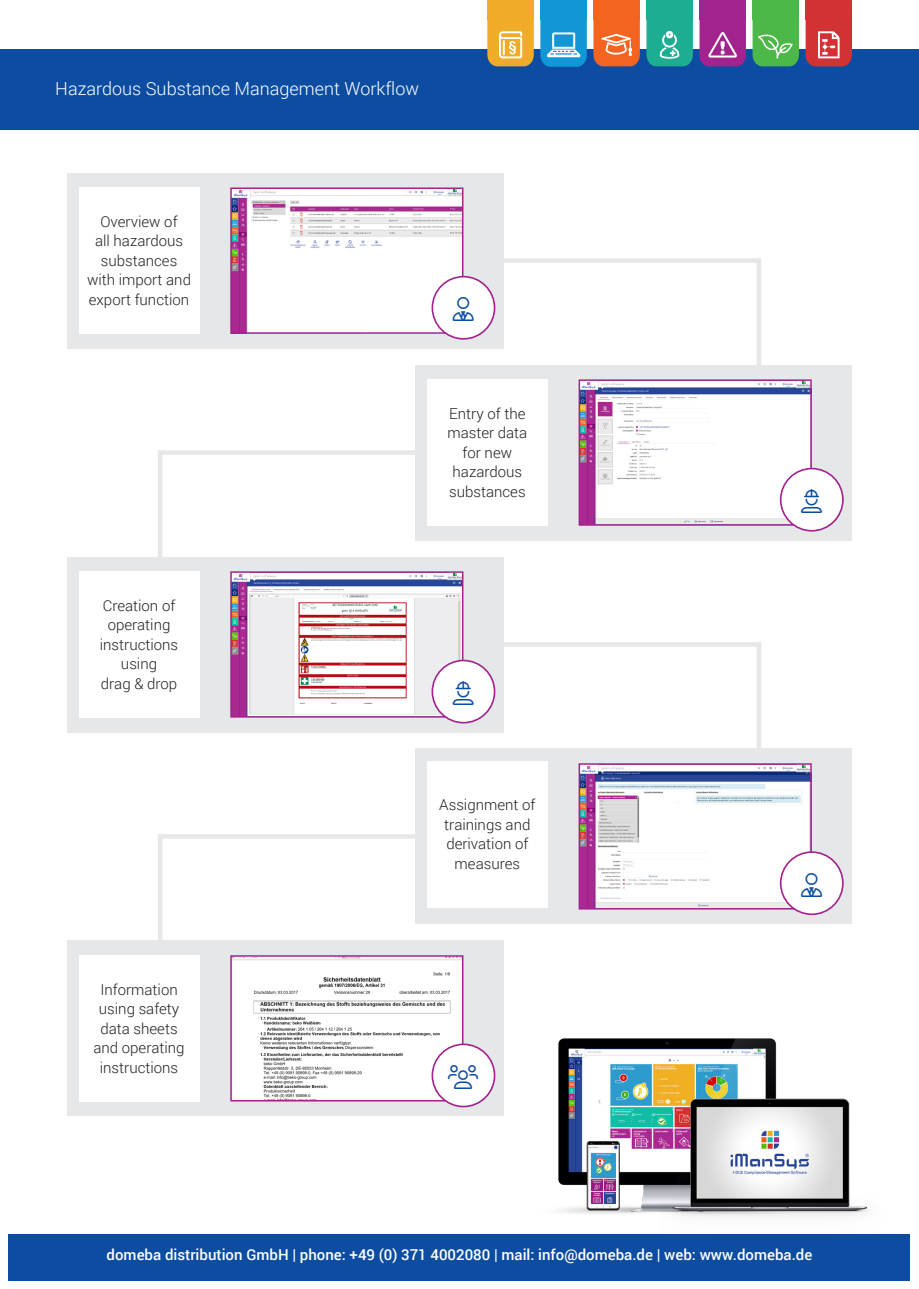
<style>
.page{position:relative;width:919px;height:1289px;background:#fff}
.page>*{position:absolute;margin:0;border:0;box-sizing:border-box;transform-origin:0 0}
.t1{font:300 24px "Font Awesome 6 Pro";color:#0d4da1}
.t2{font:300 18px "Roboto";color:#fff}
.t3{font:300 15px/19.5px "Roboto";color:#231f20;text-align:center}
.t4{font:500 15px "Roboto";color:#fff}
</style>
<div class="page">
<div style="left:9px;top:1233px;width:901px;height:47px;background:#0d4da1"></div>
<div style="left:67px;top:173px;width:437px;height:175px;background:#e6e7e9"></div>
<div style="left:415px;top:365px;width:437px;height:175px;background:#e6e7e9"></div>
<div style="left:67px;top:557px;width:437px;height:175px;background:#e6e7e9"></div>
<div style="left:415px;top:749px;width:437px;height:174px;background:#e6e7e9"></div>
<div style="left:67px;top:940px;width:437px;height:175px;background:#e6e7e9"></div>
<div style="left:13px;top:49px;width:893px;height:80px;background:#0d4da1"></div>
<div style="left:502px;top:258px;width:259px;height:5px;background:#e6e7e9"></div>
<div style="left:756px;top:258px;width:5px;height:107px;background:#e6e7e9"></div>
<div style="left:158px;top:450px;width:257px;height:5px;background:#e6e7e9"></div>
<hr style="left:158px;top:450px;width:4px;height:107px;background:#e6e7e9">
<hr style="left:502px;top:642px;width:259px;height:4px;background:#e6e7e9">
<div style="left:756px;top:642px;width:5px;height:107px;background:#e6e7e9"></div>
<hr style="left:158px;top:834px;width:257px;height:4px;background:#e6e7e9">
<hr style="left:158px;top:834px;width:4px;height:106px;background:#e6e7e9">
<div style="left:427px;top:379px;width:121px;height:146px;background:#fff"></div>
<div style="left:79px;top:187px;width:120px;height:147px;background:#fff"></div>
<div style="left:79px;top:571px;width:120px;height:146px;background:#fff"></div>
<img style="left:233px;top:190px;width:227px;height:141px">
<div style="left:230px;top:187px;width:233px;height:147px;border:2px solid #a2238e"></div>
<img style="left:233px;top:958px;width:227px;height:140px">
<div style="left:230px;top:955px;width:233px;height:146px;border:2px solid #a2238e"></div>
<img style="left:581px;top:382px;width:227px;height:140px">
<div style="left:578px;top:379px;width:233px;height:146px;border:2px solid #a2238e"></div>
<img style="left:581px;top:766px;width:227px;height:140px">
<div style="left:578px;top:763px;width:233px;height:146px;border:2px solid #a2238e"></div>
<div style="left:427px;top:761px;width:121px;height:146px;background:#fff"></div>
<div style="left:79px;top:955px;width:120px;height:146px;background:#fff"></div>
<svg style="left:699px;top:19px;width:46px;height:47px"></svg>
<svg style="left:593px;top:19px;width:46px;height:47px"></svg>
<svg style="left:646px;top:19px;width:46px;height:47px"></svg>
<svg style="left:805px;top:19px;width:46px;height:47px"></svg>
<svg style="left:540px;top:19px;width:46px;height:48px"></svg>
<svg style="left:487px;top:19px;width:46px;height:47px"></svg>
<svg style="left:752px;top:19px;width:46px;height:47px"></svg>
<div style="left:487px;top:0;width:46px;height:19px;background:#f0ac29"></div>
<div style="left:593px;top:0;width:46px;height:19px;background:#f36421"></div>
<div style="left:752px;top:0;width:46px;height:19px;background:#4cb848"></div>
<div style="left:540px;top:0;width:46px;height:19px;background:#1197d6"></div>
<div style="left:699px;top:0;width:46px;height:19px;background:#a2238e"></div>
<div style="left:646px;top:0;width:46px;height:19px;background:#1cad92"></div>
<div style="left:805px;top:0;width:46px;height:19px;background:#d23233"></div>
<div style="left:432px;top:277px;width:62px;height:62px;background:#fff;border-radius:50%"></div>
<div style="left:431px;top:276px;width:64px;height:63px;border:2px solid #a2238e;border-radius:50%"></div>
<img style="left:233px;top:574px;width:227px;height:140px">
<div style="left:230px;top:571px;width:233px;height:146px;border:2px solid #a2238e"></div>
<div style="left:780px;top:468px;width:62px;height:62px;background:#fff;border-radius:50%"></div>
<div style="left:779px;top:468px;width:64px;height:63px;border:2px solid #a2238e;border-radius:50%"></div>
<div style="left:432px;top:660px;width:62px;height:62px;background:#fff;border-radius:50%"></div>
<div style="left:431px;top:659px;width:64px;height:64px;border:2px solid #a2238e;border-radius:50%"></div>
<div style="left:780px;top:852px;width:62px;height:62px;background:#fff;border-radius:50%"></div>
<div style="left:779px;top:851px;width:64px;height:64px;border:2px solid #a2238e;border-radius:50%"></div>
<div style="left:432px;top:1044px;width:62px;height:62px;background:#fff;border-radius:50%"></div>
<div style="left:431px;top:1043px;width:64px;height:64px;border:2px solid #a2238e;border-radius:50%"></div>
<img style="left:502px;top:1038px;width:367px;height:179px">
<p class="t2" style="left:55px;top:77px;width:365px">Hazardous Substance Management Workflow</p>
<p class="t3" style="left:87px;top:211px;width:105px">Overview of<br>all hazardous substances with import and export function</p>
<p class="t3" style="left:100px;top:595px;width:80px">Creation of operating instructions using<br>drag &amp; drop</p>
<p class="t3" style="left:93px;top:979px;width:93px">Information using safety data sheets and operating instructions</p>
<h1 class="t1" style="left:452px;top:297px;width:22px">◆▲▼</h1>
<p class="t3" style="left:447px;top:403px;width:81px">Entry of the master data for new hazardous substances</p>
<h1 class="t1" style="left:452px;top:681px;width:23px">◆▲●▼▲▼</h1>
<p class="t3" style="left:439px;top:794px;width:98px">Assignment of trainings and derivation of measures</p>
<h1 class="t1" style="left:448px;top:1064px;width:31px">◆▲▲</h1>
<h1 class="t1" style="left:801px;top:489px;width:23px">◆▲●▼▲▼</h1>
<h1 class="t1" style="left:801px;top:872px;width:22px">◆▲▼</h1>
<p class="t4" style="left:107px;top:1244px;width:707px">domeba distribution GmbH | phone: +49 (0) 371 4002080 | mail: info@domeba.de | web: www.domeba.de</p>
</div>
